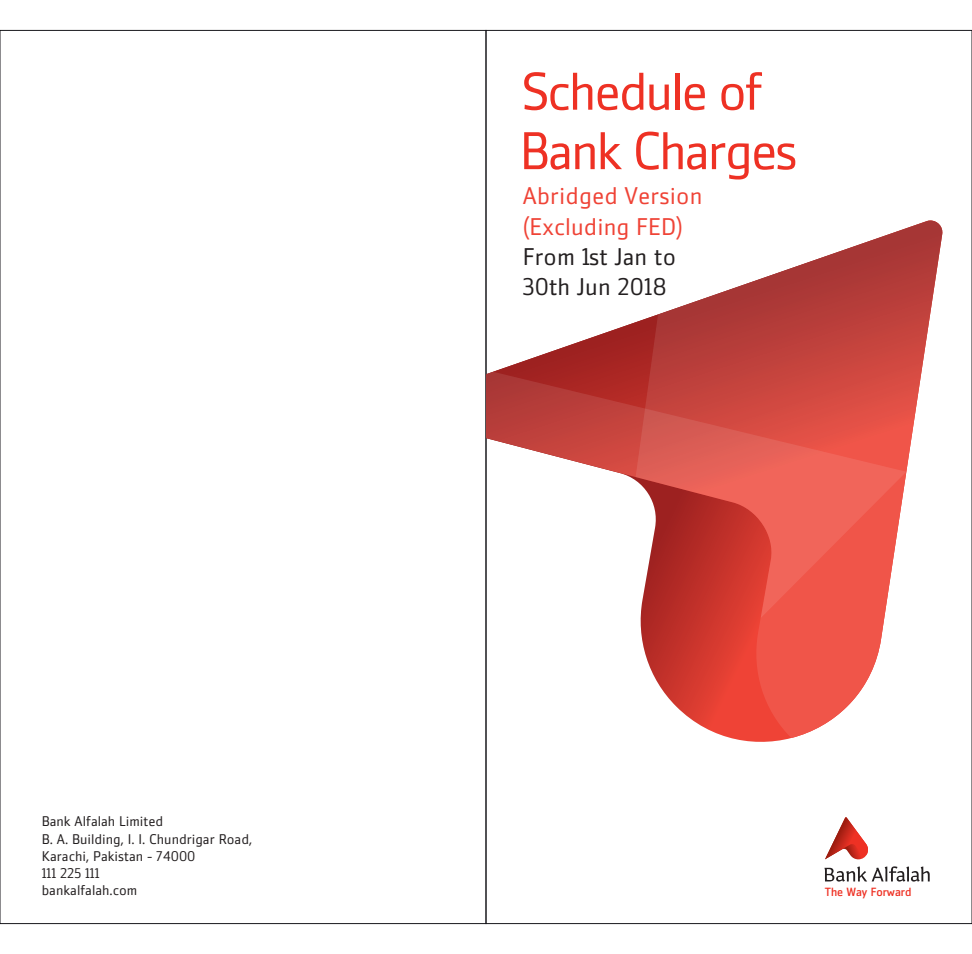
<style>
.page{position:relative;width:972px;height:954px;background:#fff}
.page>*{position:absolute;margin:0;border:0;box-sizing:border-box;transform-origin:0 0}
.t1{font:52.65px/59.4px "Zemestro Std";letter-spacing:-.045em;color:#ee3124}
.t2{font:24px/30.8px "Zemestro Std";letter-spacing:.005em;color:#ef4336}
.t3{font:24px/29.4px "Zemestro Std";letter-spacing:.005em;color:#231f20}
.t4{font:13.95px/17.2px "Zemestro Std";color:#231f20}
.t5{font:11.85px "Zemestro Std";color:#ee3124}
</style>
<div class="page">
<svg style="left:486px;top:220px;width:305px;height:522px"></svg>
<svg style="left:486px;top:372px;width:399px;height:366px"></svg>
<svg style="left:636px;top:220px;width:306px;height:398px"></svg>
<svg style="left:824px;top:866px;width:106px;height:15px"></svg>
<svg style="left:825px;top:817px;width:43px;height:42px"></svg>
<p class="t4" style="left:42px;top:813px;width:212px">Bank Alfalah Limited<br>B. A. Building, I. I. Chundrigar Road,<br>Karachi, Pakistan - 74000<br>111 225 111<br>bankalfalah.com</p>
<h1 class="t1" style="left:520px;top:62px;width:279px">Schedule of<br>Bank Charges</h1>
<h2 class="t2" style="left:523px;top:180px;width:181px">Abridged Version (Excluding FED)</h2>
<h2 class="t3" style="left:523px;top:242px;width:155px">From 1st Jan to<br>30th Jun 2018</h2>
<p class="t5" style="left:825px;top:885px;width:88px">The Way Forward</p>
</div>
